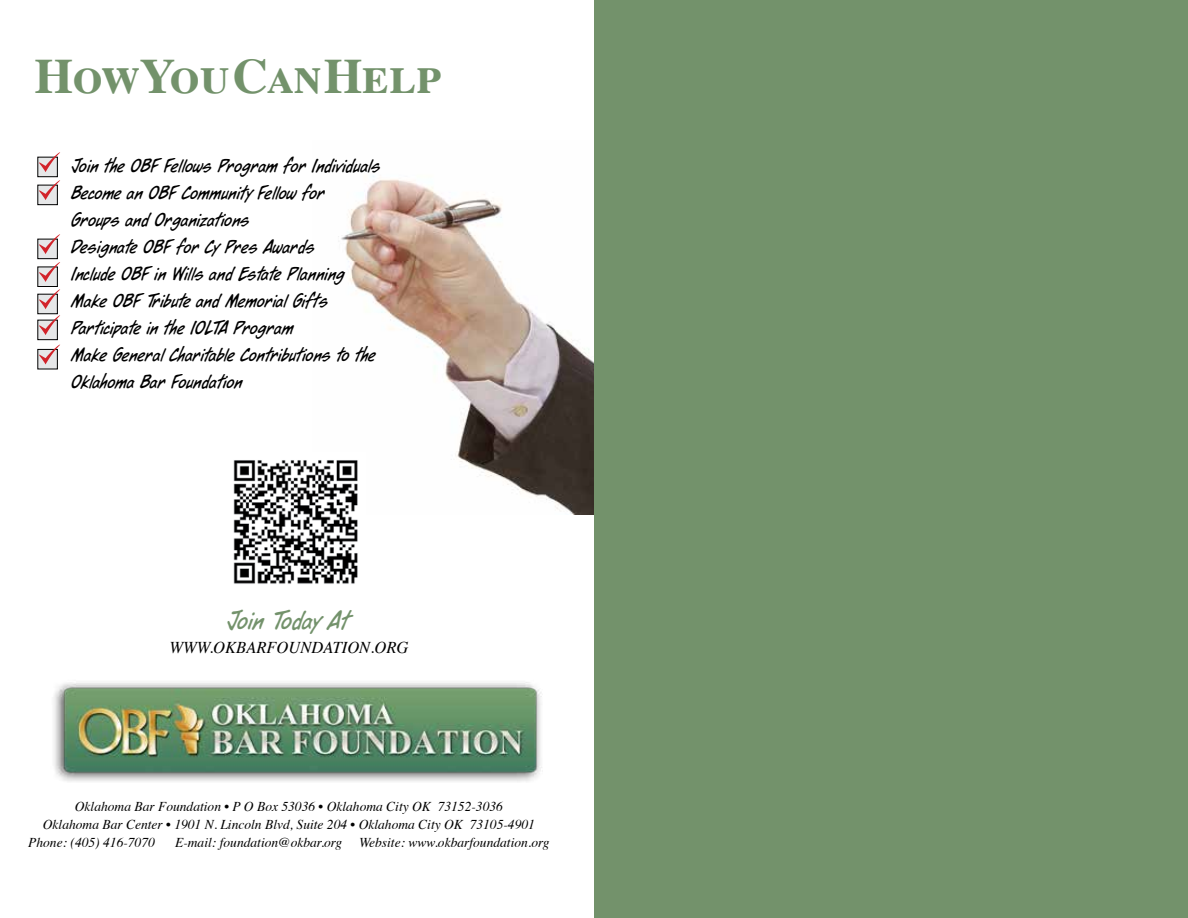
<style>
.page{position:relative;width:1188px;height:918px;background:#fff}
.page>*{position:absolute;margin:0;border:0;box-sizing:border-box;transform-origin:0 0}
.t1{font:49.5px "Times Bold SC";letter-spacing:-.005em;color:#73926b}
.t2{font:22.5px "CC Dear Diary";color:#73926b}
.t3{font:16.5px/27px "CC Dear Diary";color:#000}
.t4{font:italic 16.5px "Times";color:#000}
.t5{font:italic 13.5px "Times";color:#000}
</style>
<div class="page">
<img style="left:338px;top:176px;width:256px;height:338px">
<img style="left:54px;top:682px;width:488px;height:100px">
<div style="left:38px;top:157px;width:19px;height:20px;background:#e6e7e8"></div>
<div style="left:37px;top:157px;width:21px;height:20px;border:1px solid #000"></div>
<svg style="left:39px;top:152px;width:21px;height:20px"></svg>
<div style="left:38px;top:185px;width:19px;height:20px;background:#e6e7e8"></div>
<div style="left:37px;top:185px;width:21px;height:20px;border:1px solid #000"></div>
<svg style="left:39px;top:180px;width:21px;height:20px"></svg>
<div style="left:38px;top:239px;width:19px;height:20px;background:#e6e7e8"></div>
<div style="left:37px;top:239px;width:21px;height:20px;border:1px solid #000"></div>
<svg style="left:39px;top:234px;width:21px;height:20px"></svg>
<div style="left:38px;top:267px;width:19px;height:19px;background:#e6e7e8"></div>
<div style="left:37px;top:267px;width:21px;height:20px;border:1px solid #000"></div>
<svg style="left:39px;top:262px;width:21px;height:20px"></svg>
<div style="left:38px;top:294px;width:19px;height:20px;background:#e6e7e8"></div>
<div style="left:37px;top:294px;width:21px;height:20px;border:1px solid #000"></div>
<svg style="left:39px;top:289px;width:21px;height:20px"></svg>
<div style="left:38px;top:320px;width:19px;height:20px;background:#e6e7e8"></div>
<div style="left:37px;top:320px;width:21px;height:20px;border:1px solid #000"></div>
<svg style="left:39px;top:315px;width:21px;height:20px"></svg>
<div style="left:38px;top:349px;width:19px;height:20px;background:#e6e7e8"></div>
<svg style="left:39px;top:345px;width:21px;height:19px"></svg>
<img style="left:233px;top:453px;width:132px;height:131px">
<div style="left:594px;top:0;width:594px;height:918px;background:#73926b"></div>
<h1 class="t1" style="left:34px;top:47px;width:409px">How You Can Help</h1>
<p class="t3" style="left:45px;top:154px;width:338px">• Join the OBF Fellows Program for Individuals</p>
<p class="t3" style="left:72px;top:181px;width:255px;text-indent:-27px">• Become an OBF Community Fellow for<br>Groups and Organizations</p>
<p class="t3" style="left:45px;top:235px;width:272px">• Designate OBF for Cy Pres Awards</p>
<p class="t3" style="left:45px;top:262px;width:302px">• Include OBF in Wills and Estate Planning</p>
<p class="t3" style="left:45px;top:289px;width:286px">• Make OBF Tribute and Memorial Gifts</p>
<p class="t3" style="left:45px;top:316px;width:251px">• Participate in the IOLTA Program</p>
<p class="t3" style="left:72px;top:343px;width:306px;text-indent:-27px">• Make General Charitable Contributions to the<br>Oklahoma Bar Foundation</p>
<h2 class="t2" style="left:228px;top:608px;width:124px">Join Today At</h2>
<p class="t4" style="left:169px;top:634px;width:240px">WWW.OKBARFOUNDATION.ORG</p>
<p class="t5" style="left:75px;top:794px;width:430px">Oklahoma Bar Foundation • P O Box 53036 • Oklahoma City OK 73152-3036</p>
<p class="t5" style="left:43px;top:812px;width:494px">Oklahoma Bar Center • 1901 N. Lincoln Blvd, Suite 204 • Oklahoma City OK 73105-4901</p>
<p class="t5" style="left:28px;top:830px;width:128px">Phone: (405) 416-7070</p>
<p class="t5" style="left:175px;top:830px;width:169px">E-mail: foundation@okbar.org</p>
<p class="t5" style="left:359px;top:830px;width:192px">Website: www.okbarfoundation.org</p>
</div>
